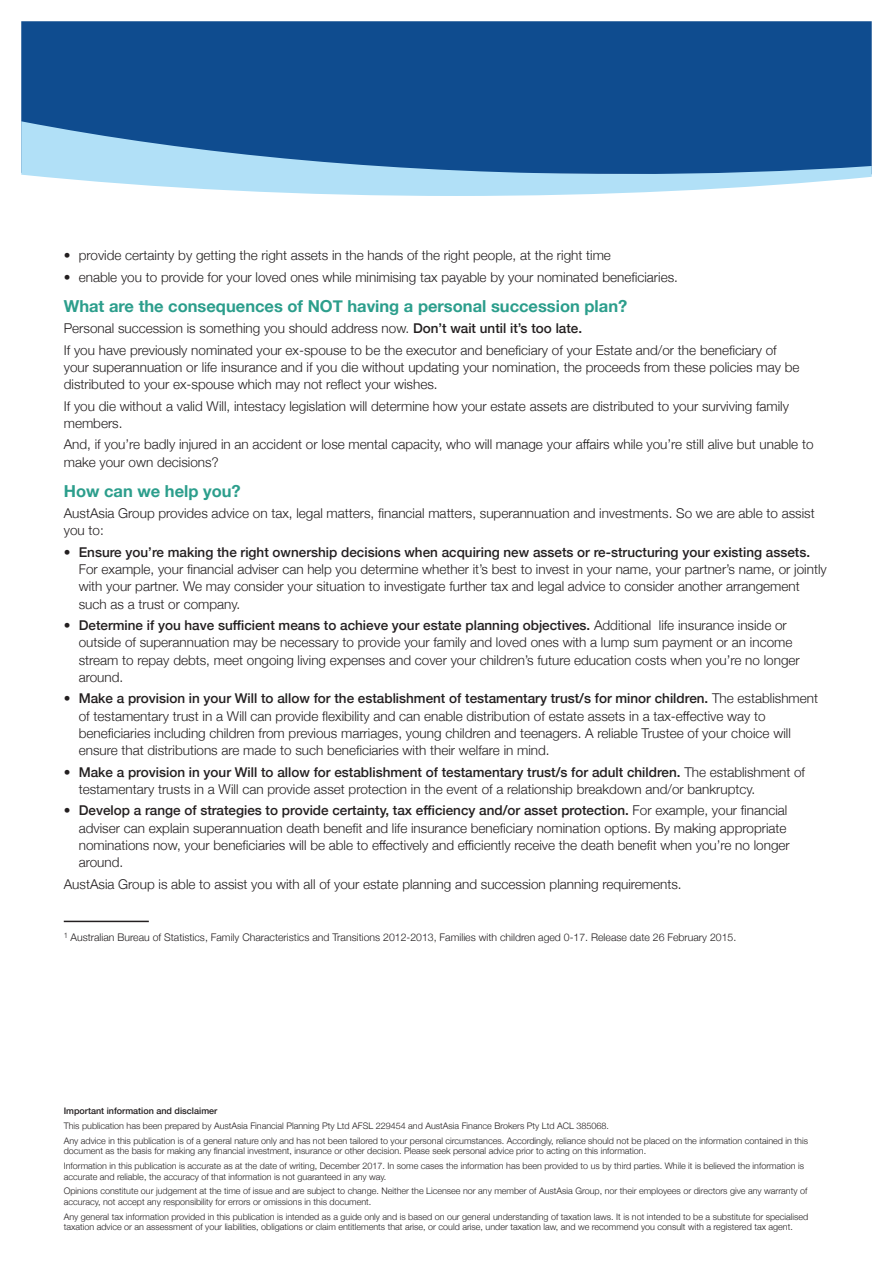
<style>
.page{position:relative;width:893px;height:1263px;background:#fff}
.page>*{position:absolute;margin:0;border:0;box-sizing:border-box;transform-origin:0 0}
.t1{font:700 16.5px "Helvetica Neue";color:#2c9e8c}
.t2{font:300 13.5px/17.2px "Helvetica Neue";color:#231f20}
.t3{font:300 10.5px "Helvetica Neue";color:#231f20}
.t4{font:300 9px/10.5px "Helvetica Neue";color:#231f20}
.t5{font:500 9px "Helvetica Neue";color:#231f20}
.s1{font-weight:500}
</style>
<div class="page">
<div style="left:21px;top:21px;width:851px;height:100px;background:#0f4c8f"></div>
<svg style="left:21px;top:121px;width:851px;height:75px;background:#6093bf"></svg>
<hr style="left:64px;top:921px;width:85px;height:1px;background:#231f20">
<p class="t2" style="left:64px;top:246px;width:549px">• provide certainty by getting the right assets in the hands of the right people, at the right time</p>
<p class="t2" style="left:64px;top:267px;width:616px">• enable you to provide for your loved ones while minimising tax payable by your nominated beneficiaries.</p>
<p class="t1" style="left:64px;top:293px;width:565px">What are the consequences of NOT having a personal succession plan?</p>
<p class="t2" style="left:64px;top:319px;width:520px">Personal succession is something you should address now. <span class="s1">Don’t wait until it’s too late.</span></p>
<p class="t2" style="left:64px;top:340px;width:737px">If you have previously nominated your ex-spouse to be the executor and beneficiary of your Estate and/or the beneficiary of your superannuation or life insurance and if you die without updating your nomination, the proceeds from these policies may be distributed to your ex-spouse which may not reflect your wishes.</p>
<p class="t2" style="left:64px;top:396px;width:727px">If you die without a valid Will, intestacy legislation will determine how your estate assets are distributed to your surviving family members.</p>
<p class="t2" style="left:64px;top:435px;width:751px">And, if you’re badly injured in an accident or lose mental capacity, who will manage your affairs while you’re still alive but unable to make your own decisions?</p>
<p class="t1" style="left:64px;top:478px;width:178px">How can we help you?</p>
<p class="t2" style="left:64px;top:504px;width:752px">AustAsia Group provides advice on tax, legal matters, financial matters, superannuation and investments. So we are able to assist you to:</p>
<p class="t2" style="left:79px;top:542px;width:749px;text-indent:-15px"><span class="s1">• Ensure you’re making the right ownership decisions when acquiring new assets or re-structuring your existing assets.<br></span>For example, your financial adviser can help you determine whether it’s best to invest in your name, your partner’s name, or jointly with your partner. We may consider your situation to investigate further tax and legal advice to consider another arrangement such as a trust or company.</p>
<p class="t2" style="left:79px;top:616px;width:722px;text-indent:-15px"><span class="s1">• Determine if you have sufficient means to achieve your estate planning objectives.</span> Additional life insurance inside or outside of superannuation may be necessary to provide your family and loved ones with a lump sum payment or an income stream to repay debts, meet ongoing living expenses and cover your children’s future education costs when you’re no longer around.</p>
<p class="t2" style="left:79px;top:689px;width:741px;text-indent:-15px"><span class="s1">• Make a provision in your Will to allow for the establishment of testamentary trust/s for minor children.</span> The establishment of testamentary trust in a Will can provide flexibility and can enable distribution of estate assets in a tax-effective way to beneficiaries including children from previous marriages, young children and teenagers. A reliable Trustee of your choice will ensure that distributions are made to such beneficiaries with their welfare in mind.</p>
<p class="t2" style="left:79px;top:762px;width:728px;text-indent:-15px"><span class="s1">• Make a provision in your Will to allow for establishment of testamentary trust/s for adult children.</span> The establishment of testamentary trusts in a Will can provide asset protection in the event of a relationship breakdown and/or bankruptcy.</p>
<p class="t2" style="left:79px;top:801px;width:712px;text-indent:-15px"><span class="s1">• Develop a range of strategies to provide certainty, tax efficiency and/or asset protection.</span> For example, your financial adviser can explain superannuation death benefit and life insurance beneficiary nomination options. By making appropriate nominations now, your beneficiaries will be able to effectively and efficiently receive the death benefit when you’re no longer around.</p>
<p class="t2" style="left:64px;top:874px;width:619px">AustAsia Group is able to assist you with all of your estate planning and succession planning requirements.</p>
<p class="t3" style="left:64px;top:928px;width:674px"><sup>1</sup> Australian Bureau of Statistics, Family Characteristics and Transitions 2012-2013, Families with children aged 0-17. Release date 26 February 2015.</p>
<p class="t5" style="left:64px;top:1104px;width:155px">Important information and disclaimer</p>
<p class="t4" style="left:64px;top:1120px;width:547px">This publication has been prepared by AustAsia Financial Planning Pty Ltd AFSL 229454 and AustAsia Finance Brokers Pty Ltd ACL 385068.</p>
<p class="t4" style="left:64px;top:1135px;width:746px">Any advice in this publication is of a general nature only and has not been tailored to your personal circumstances. Accordingly, reliance should not be placed on the information contained in this document as the basis for making any financial investment, insurance or other decision. Please seek personal advice prior to acting on this information.</p>
<p class="t4" style="left:64px;top:1160px;width:742px">Information in this publication is accurate as at the date of writing, December 2017. In some cases the information has been provided to us by third parties. While it is believed the information is accurate and reliable, the accuracy of that information is not guaranteed in any way.</p>
<p class="t4" style="left:64px;top:1185px;width:745px">Opinions constitute our judgement at the time of issue and are subject to change. Neither the Licensee nor any member of AustAsia Group, nor their employees or directors give any warranty of accuracy, not accept any responsibility for errors or omissions in this document.</p>
<p class="t4" style="left:64px;top:1210px;width:746px">Any general tax information provided in this publication is intended as a guide only and is based on our general understanding of taxation laws. It is not intended to be a substitute for specialised taxation advice or an assessment of your liabilities, obligations or claim entitlements that arise, or could arise, under taxation law, and we recommend you consult with a registered tax agent.</p>
</div>
